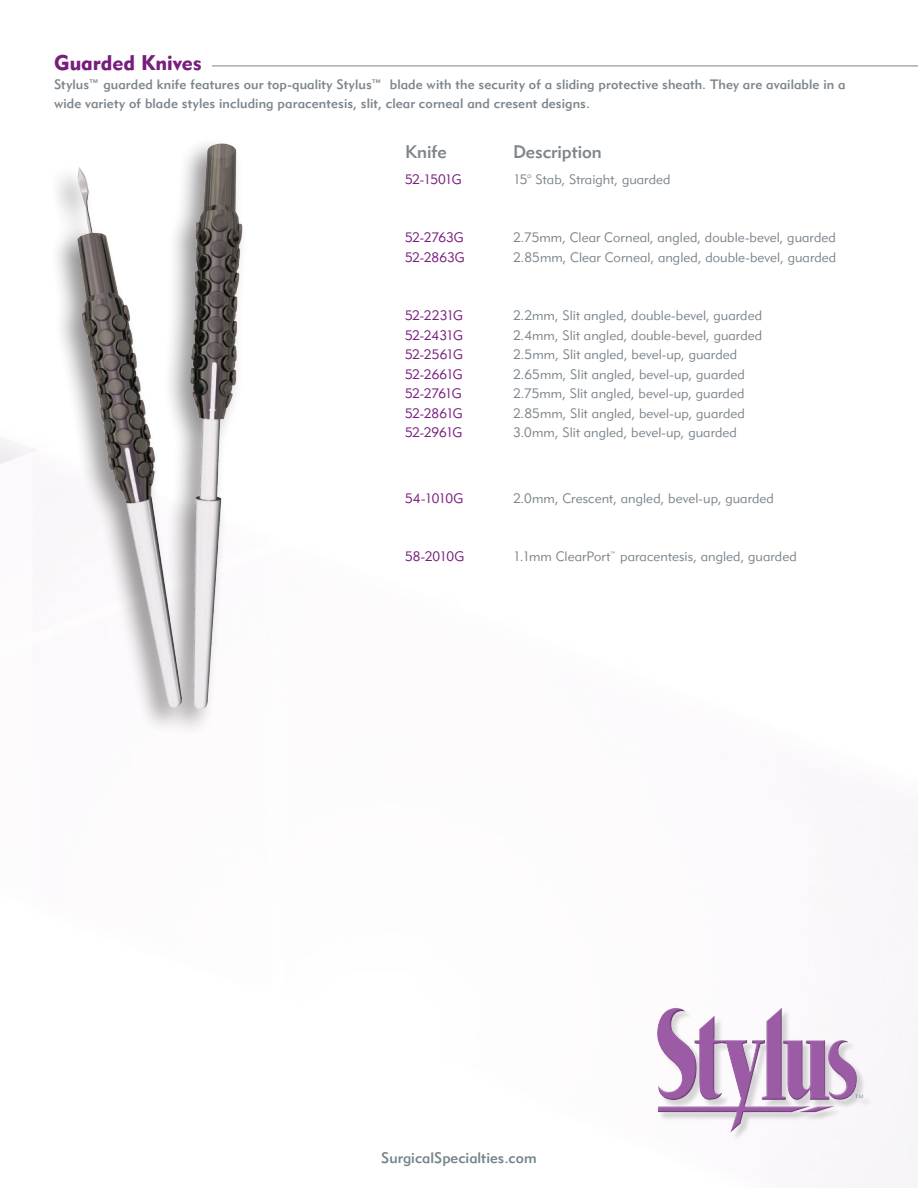
<style>
.page{position:relative;width:918px;height:1188px;background:#fff}
.page>*{position:absolute;margin:0;border:0;box-sizing:border-box;transform-origin:0 0}
.t1{font:21px "Geometric 415 BT Black A";color:#781d7d}
.t2{font:18px "Geometric 415 BT Medium A";letter-spacing:-.005em;color:#7d868d}
.t3{font:15px "Geometric 415 BT Medium A";color:#75858c}
.t4{font:13.5px "Geometric 415 BT Lite A";letter-spacing:.005em;color:#7d868d}
.t5{font:13.5px/18.8px "Geometric 415 BT Medium A";letter-spacing:.005em;color:#7d868d}
.t6{font:13.5px "Geometric 415 BT Lite A";letter-spacing:-.03em;color:#781d7d}
</style>
<div class="page">
<div style="left:658px;top:1009px;width:215px;height:132px;background:#f9f7f9"></div>
<div style="left:656px;top:1007px;width:208px;height:126px;background:#231f20;opacity:.35"></div>
<div style="left:49px;top:136px;width:200px;height:600px;background:#fdfbfc"></div>
<img style="left:58px;top:143px;width:185px;height:579px">
<hr style="left:212px;top:66px;width:706px;height:1px;background:#7d868d">
<h1 class="t1" style="left:54px;top:50px;width:149px">Guarded Knives</h1>
<p class="t5" style="left:54px;top:75px;width:793px">Stylus™ guarded knife features our top-quality Stylus™ blade with the security of a sliding protective sheath. They are available in a wide variety of blade styles including paracentesis, slit, clear corneal and cresent designs.</p>
<h2 class="t2" style="left:405px;top:140px;width:43px">Knife</h2>
<h2 class="t2" style="left:513px;top:140px;width:90px">Description</h2>
<p class="t6" style="left:405px;top:171px;width:58px">52-1501G</p>
<p class="t4" style="left:513px;top:171px;width:159px">15° Stab, Straight, guarded</p>
<p class="t6" style="left:405px;top:229px;width:60px">52-2763G</p>
<p class="t4" style="left:513px;top:229px;width:324px">2.75mm, Clear Corneal, angled, double-bevel, guarded</p>
<p class="t6" style="left:405px;top:249px;width:61px">52-2863G</p>
<p class="t4" style="left:513px;top:249px;width:325px">2.85mm, Clear Corneal, angled, double-bevel, guarded</p>
<p class="t6" style="left:405px;top:307px;width:60px">52-2231G</p>
<p class="t4" style="left:513px;top:307px;width:251px">2.2mm, Slit angled, double-bevel, guarded</p>
<p class="t6" style="left:405px;top:327px;width:59px">52-2431G</p>
<p class="t4" style="left:513px;top:327px;width:251px">2.4mm, Slit angled, double-bevel, guarded</p>
<p class="t6" style="left:405px;top:346px;width:60px">52-2561G</p>
<p class="t4" style="left:513px;top:346px;width:226px">2.5mm, Slit angled, bevel-up, guarded</p>
<p class="t6" style="left:405px;top:366px;width:59px">52-2661G</p>
<p class="t4" style="left:513px;top:366px;width:233px">2.65mm, Slit angled, bevel-up, guarded</p>
<p class="t6" style="left:405px;top:385px;width:58px">52-2761G</p>
<p class="t4" style="left:513px;top:385px;width:233px">2.75mm, Slit angled, bevel-up, guarded</p>
<p class="t6" style="left:405px;top:405px;width:59px">52-2861G</p>
<p class="t4" style="left:513px;top:405px;width:233px">2.85mm, Slit angled, bevel-up, guarded</p>
<p class="t6" style="left:405px;top:424px;width:59px">52-2961G</p>
<p class="t4" style="left:513px;top:424px;width:225px">3.0mm, Slit angled, bevel-up, guarded</p>
<p class="t6" style="left:405px;top:490px;width:60px">54-1010G</p>
<p class="t4" style="left:513px;top:490px;width:263px">2.0mm, Crescent, angled, bevel-up, guarded</p>
<p class="t6" style="left:405px;top:548px;width:61px">58-2010G</p>
<p class="t4" style="left:513px;top:548px;width:285px">1.1mm ClearPort<sup>™</sup> paracentesis, angled, guarded</p>
<p class="t3" style="left:381px;top:1149px;width:157px">SurgicalSpecialties.com</p>
</div>
